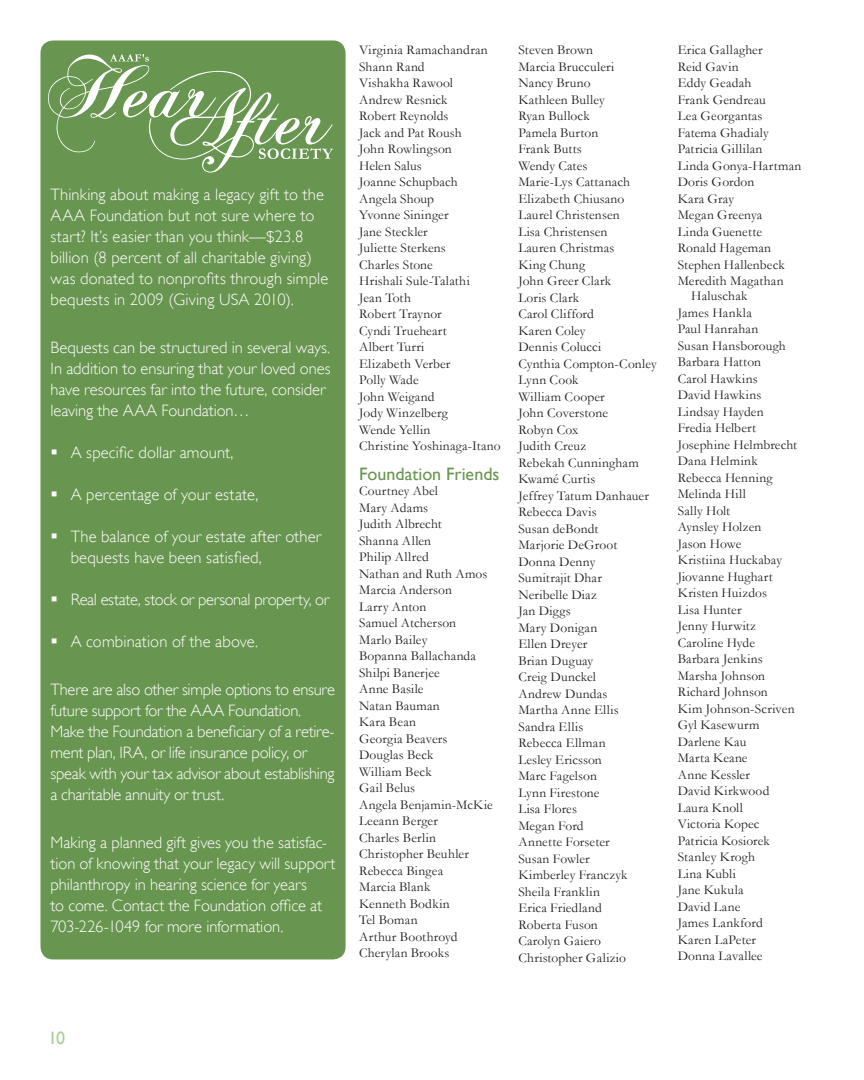
<style>
.page{position:relative;width:864px;height:1080px;background:#fff}
.page>*{position:absolute;margin:0;border:0;box-sizing:border-box;transform-origin:0 0}
.t1{font:18px "Gill Sans";color:#68954f}
.t2{font:18px "Gill Sans";color:#a8cd96}
.t3{font:300 16.5px/21px "Gill Sans";color:#fff}
.t4{font:300 16.5px "Gill Sans";letter-spacing:-.025em;color:#fff}
.t5{font:13.5px/16.5px "Garamond";letter-spacing:.015em;color:#221f1f}
</style>
<div class="page">
<div style="left:41px;top:40px;width:305px;height:919px;background:#68954f;border-radius:13px"></div>
<svg style="left:48px;top:54px;width:285px;height:119px"></svg>
<p class="t3" style="left:50px;top:185px;width:279px">Thinking about making a legacy gift to the AAA Foundation but not sure where to start? It’s easier than you think—$23.8 billion (8 percent of all charitable giving) was donated to nonprofits through simple bequests in 2009 (Giving USA 2010).</p>
<p class="t3" style="left:50px;top:336px;width:282px">Bequests can be structured in several ways.<br>In addition to ensuring that your loved ones have resources far into the future, consider leaving the AAA Foundation…</p>
<p class="t3" style="left:71px;top:441px;width:164px">A specific dollar amount,</p>
<p class="t3" style="left:71px;top:485px;width:189px">A percentage of your estate,</p>
<p class="t3" style="left:71px;top:527px;width:252px">The balance of your estate after other bequests have been satisfied,</p>
<p class="t4" style="left:71px;top:592px;width:260px">Real estate, stock or personal property, or</p>
<p class="t3" style="left:71px;top:630px;width:189px">A combination of the above.</p>
<p class="t3" style="left:50px;top:680px;width:286px">There are also other simple options to ensure future support for the AAA Foundation.<br>Make the Foundation a beneficiary of a retire&shy;ment plan, IRA, or life insurance policy, or speak with your tax advisor about establishing a charitable annuity or trust.</p>
<p class="t3" style="left:50px;top:831px;width:287px">Making a planned gift gives you the satisfac&shy;tion of knowing that your legacy will support philanthropy in hearing science for years<br>to come. Contact the Foundation office at 703-226-1049 for more information.</p>
<p class="t5" style="left:359px;top:43px;width:143px">Virginia Ramachandran<br>Shann Rand<br>Vishakha Rawool<br>Andrew Resnick<br>Robert Reynolds<br>Jack and Pat Roush<br>John Rowlingson<br>Helen Salus<br>Joanne Schupbach<br>Angela Shoup<br>Yvonne Sininger<br>Jane Steckler<br>Juliette Sterkens<br>Charles Stone<br>Hrishali Sule-Talathi<br>Jean Toth<br>Robert Traynor<br>Cyndi Trueheart<br>Albert Turri<br>Elizabeth Verber<br>Polly Wade<br>John Weigand<br>Jody Winzelberg<br>Wende Yellin<br>Christine Yoshinaga-Itano</p>
<h1 class="t1" style="left:359px;top:466px;width:142px">Foundation Friends</h1>
<p class="t5" style="left:359px;top:484px;width:135px">Courtney Abel<br>Mary Adams<br>Judith Albrecht<br>Shanna Allen<br>Philip Allred<br>Nathan and Ruth Amos<br>Marcia Anderson<br>Larry Anton<br>Samuel Atcherson<br>Marlo Bailey<br>Bopanna Ballachanda<br>Shilpi Banerjee<br>Anne Basile<br>Natan Bauman<br>Kara Bean<br>Georgia Beavers<br>Douglas Beck<br>William Beck<br>Gail Belus<br>Angela Benjamin-McKie<br>Leeann Berger<br>Charles Berlin<br>Christopher Beuhler<br>Rebecca Bingea<br>Marcia Blank<br>Kenneth Bodkin<br>Tel Boman<br>Arthur Boothroyd<br>Cherylan Brooks</p>
<p class="t5" style="left:518px;top:43px;width:140px">Steven Brown<br>Marcia Brucculeri<br>Nancy Bruno<br>Kathleen Bulley<br>Ryan Bullock<br>Pamela Burton<br>Frank Butts<br>Wendy Cates<br>Marie-Lys Cattanach<br>Elizabeth Chiusano<br>Laurel Christensen<br>Lisa Christensen<br>Lauren Christmas<br>King Chung<br>John Greer Clark<br>Loris Clark<br>Carol Clifford<br>Karen Coley<br>Dennis Colucci<br>Cynthia Compton-Conley<br>Lynn Cook<br>William Cooper<br>John Coverstone<br>Robyn Cox<br>Judith Creuz<br>Rebekah Cunningham<br>Kwamé Curtis<br>Jeffrey Tatum Danhauer<br>Rebecca Davis<br>Susan deBondt<br>Marjorie DeGroot<br>Donna Denny<br>Sumitrajit Dhar<br>Neribelle Diaz<br>Jan Diggs<br>Mary Donigan<br>Ellen Dreyer<br>Brian Duguay<br>Creig Dunckel<br>Andrew Dundas<br>Martha Anne Ellis<br>Sandra Ellis<br>Rebecca Ellman<br>Lesley Ericsson<br>Marc Fagelson<br>Lynn Firestone<br>Lisa Flores<br>Megan Ford<br>Annette Forseter<br>Susan Fowler<br>Kimberley Franczyk<br>Sheila Franklin<br>Erica Friedland<br>Roberta Fuson<br>Carolyn Gaiero<br>Christopher Galizio</p>
<p class="t5" style="left:678px;top:43px;width:125px">Erica Gallagher<br>Reid Gavin<br>Eddy Geadah<br>Frank Gendreau<br>Lea Georgantas<br>Fatema Ghadialy<br>Patricia Gillilan<br>Linda Gonya-Hartman<br>Doris Gordon<br>Kara Gray<br>Megan Greenya<br>Linda Guenette<br>Ronald Hageman<br>Stephen Hallenbeck<br>Meredith Magathan</p>
<p class="t5" style="left:678px;top:289px;width:121px;text-indent:14px">Haluschak<br>James Hankla<br>Paul Hanrahan<br>Susan Hansborough<br>Barbara Hatton<br>Carol Hawkins<br>David Hawkins<br>Lindsay Hayden<br>Fredia Helbert<br>Josephine Helmbrecht<br>Dana Helmink<br>Rebecca Henning<br>Melinda Hill<br>Sally Holt<br>Aynsley Holzen<br>Jason Howe<br>Kristiina Huckabay<br>Jiovanne Hughart<br>Kristen Huizdos<br>Lisa Hunter<br>Jenny Hurwitz<br>Caroline Hyde<br>Barbara Jenkins<br>Marsha Johnson<br>Richard Johnson<br>Kim Johnson-Scriven<br>Gyl Kasewurm<br>Darlene Kau<br>Marta Keane<br>Anne Kessler<br>David Kirkwood<br>Laura Knoll<br>Victoria Kopec<br>Patricia Kosiorek<br>Stanley Krogh<br>Lina Kubli<br>Jane Kukula<br>David Lane<br>James Lankford<br>Karen LaPeter<br>Donna Lavallee</p>
<h1 class="t2" style="left:48px;top:1030px;width:19px">10</h1>
</div>
